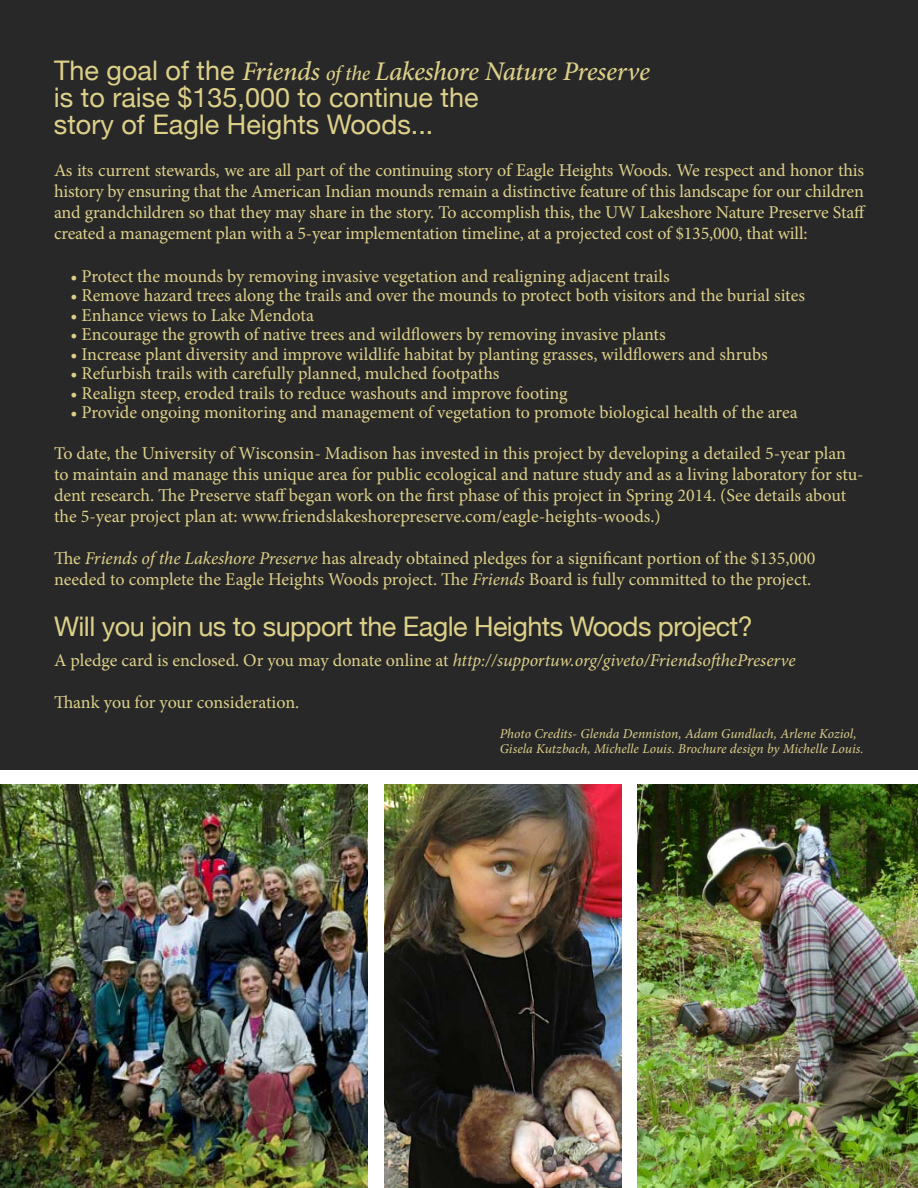
<style>
.page{position:relative;width:918px;height:1188px;background:#fff}
.page>*{position:absolute;margin:0;border:0;box-sizing:border-box;transform-origin:0 0}
.t1{font:27px/27px "Helvetica Neue";color:#ddd189}
.t2{font:27px "Helvetica Neue";letter-spacing:-.02em;color:#ddd189}
.t3{font:italic 500 27px "Minion Pro";letter-spacing:-.015em;color:#ddd189}
.t4{font:18px/21px "Minion Pro";letter-spacing:-.005em;color:#ddd189}
.t5{font:italic 18px "Minion Pro";letter-spacing:-.005em;color:#ddd189}
.t6{font:italic 13.5px/15px "Minion Pro";color:#ddd189}
.s1{font-family:"Helvetica Neue";font-weight:400;font-style:normal}
.s2{font-size:21px}
.s3{font-style:italic}
.s4{font-style:normal}
</style>
<div class="page">
<div style="left:0;top:0;width:918px;height:770px;background:#292829"></div>
<img style="left:637px;top:784px;width:281px;height:404px">
<img style="left:384px;top:784px;width:237px;height:404px">
<img style="left:0;top:784px;width:367px;height:404px">
<h1 class="t3" style="left:54px;top:53px;width:597px"><span class="s1">The goal of the</span> Friends <span class="s2">of the</span> Lakeshore Nature Preserve</h1>
<h1 class="t1" style="left:54px;top:85px;width:426px">is to raise $135,000 to continue the story of Eagle Heights Woods...</h1>
<p class="t4" style="left:54px;top:160px;width:813px;text-align:justify">As its current stewards, we are all part of the continuing story of Eagle Heights Woods. We respect and honor this history by ensuring that the American Indian mounds remain a distinctive feature of this landscape for our children and grandchildren so that they may share in the story. To accomplish this, the UW Lakeshore Nature Preserve Staff created a management plan with a 5-year implementation timeline, at a projected cost of $135,000, that will:</p>
<p class="t4" style="left:70px;top:266px;width:601px">• Protect the mounds by removing invasive vegetation and realigning adjacent trails</p>
<p class="t4" style="left:70px;top:285px;width:736px">• Remove hazard trees along the trails and over the mounds to protect both visitors and the burial sites</p>
<p class="t4" style="left:70px;top:305px;width:245px">• Enhance views to Lake Mendota</p>
<p class="t4" style="left:70px;top:324px;width:597px">• Encourage the growth of native trees and wildflowers by removing invasive plants</p>
<p class="t4" style="left:70px;top:344px;width:699px">• Increase plant diversity and improve wildlife habitat by planting grasses, wildflowers and shrubs</p>
<p class="t4" style="left:70px;top:363px;width:431px">• Refurbish trails with carefully planned, mulched footpaths</p>
<p class="t4" style="left:70px;top:383px;width:499px">• Realign steep, eroded trails to reduce washouts and improve footing</p>
<p class="t4" style="left:70px;top:402px;width:729px">• Provide ongoing monitoring and management of vegetation to promote biological health of the area</p>
<p class="t4" style="left:54px;top:443px;width:811px">To date, the University of Wisconsin- Madison has invested in this project by developing a detailed 5-year plan to maintain and manage this unique area for public ecological and nature study and as a living laboratory for stu&shy;dent research. The Preserve staff began work on the first phase of this project in Spring 2014. (See details about the 5-year project plan at: www.friendslakeshorepreserve.com/eagle-heights-woods.)</p>
<p class="t4" style="left:54px;top:548px;width:763px">The <span class="s3">Friends of the Lakeshore Preserve</span> has already obtained pledges for a significant portion of the $135,000 needed to complete the Eagle Heights Woods project. The <span class="s3">Friends</span> Board is fully committed to the project.</p>
<h1 class="t2" style="left:54px;top:607px;width:700px">Will you join us to support the Eagle Heights Woods project?</h1>
<p class="t5" style="left:54px;top:648px;width:743px"><span class="s4">A pledge card is enclosed. Or you may donate online at</span> http://supportuw.org/giveto/FriendsofthePreserve</p>
<p class="t4" style="left:54px;top:692px;width:247px">Thank you for your consideration.</p>
<p class="t6" style="left:500px;top:726px;width:366px">Photo Credits- Glenda Denniston, Adam Gundlach, Arlene Koziol,<br>Gisela Kutzbach, Michelle Louis. Brochure design by Michelle Louis.</p>
</div>
